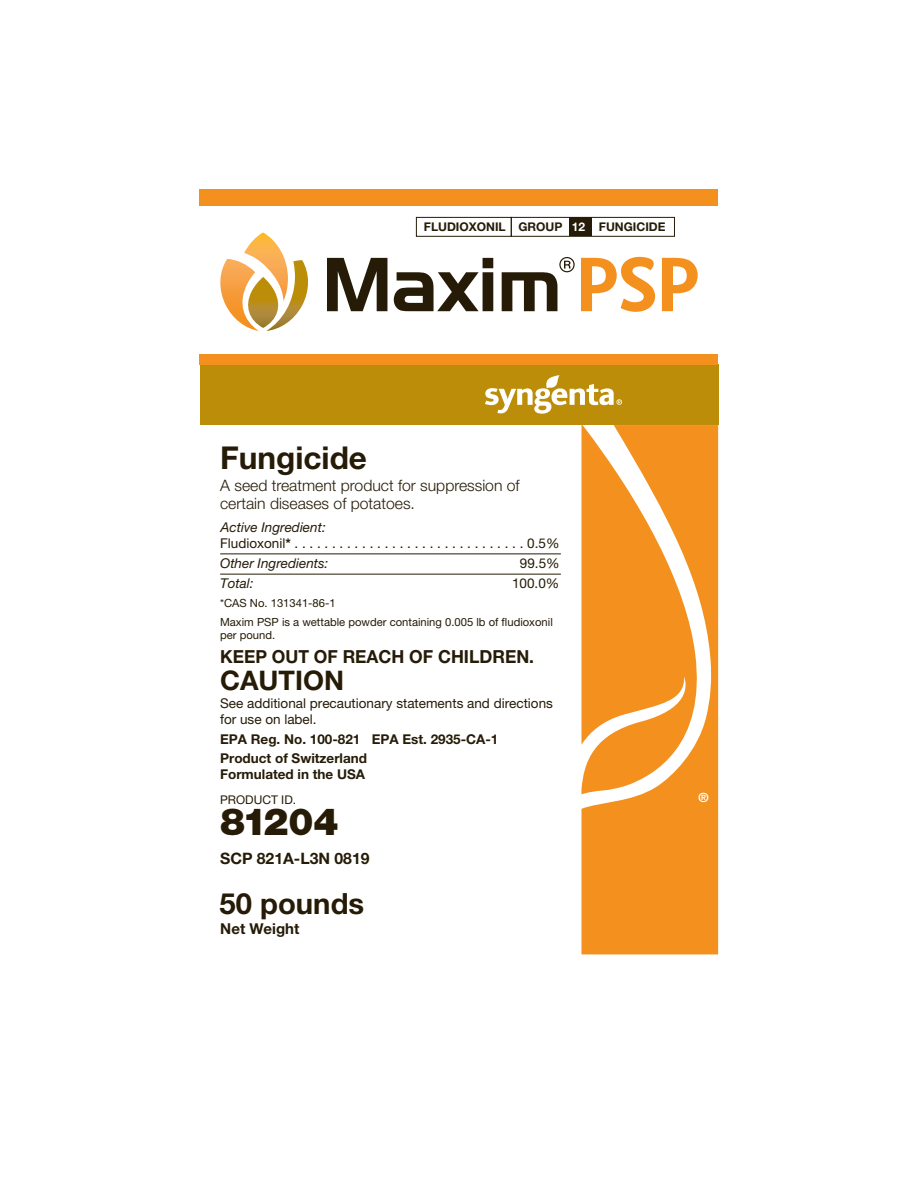
<style>
.page{position:relative;width:918px;height:1188px;background:#fff}
.page>*{position:absolute;margin:0;border:0;box-sizing:border-box;transform-origin:0 0}
.t1{font:900 37.5px "Helvetica Neue LT Pro";letter-spacing:-.04em;color:#251b07}
.t2{font:700 31.5px "Helvetica Neue LT Pro";color:#251b07}
.t3{font:700 29.25px "Helvetica Neue LT Pro";color:#251b07}
.t4{font:700 27px "Helvetica Neue LT Pro";color:#251b07}
.t5{font:700 18px "Helvetica Neue LT Pro";color:#251b07}
.t6{font:300 15.75px/18px "Helvetica Neue LT Pro";color:#251b07}
.t7{font:700 15.75px "Helvetica Neue LT Pro";color:#251b07}
.t8{font:700 15px "Helvetica Neue LT Pro";color:#251b07}
.t9{font:13.5px/15.8px "Helvetica Neue LT Pro";color:#251b07}
.t10{font:700 13.5px/19.5px "Helvetica Neue LT Pro";color:#251b07}
.t11{font:italic 13.5px "Helvetica Neue LT Pro";color:#251b07}
.t12{font:700 12.75px "Helvetica Neue LT Pro";color:#fff}
.t13{font:700 12px "Helvetica Neue LT Pro";color:#251b07}
.t14{font:12px "Helvetica Neue LT Pro";color:#251b07}
.t15{font:11.25px/18.8px "Helvetica Neue LT Pro";color:#251b07}
.s1{color:#fff}
.s2{font-style:italic}
.s3{font-weight:700}
</style>
<div class="page">
<hr style="left:220px;top:554px;width:341px;height:1px;background:#251b07">
<svg style="left:327px;top:258px;width:60px;height:53px"></svg>
<svg style="left:394px;top:258px;width:99px;height:53px"></svg>
<svg style="left:502px;top:257px;width:73px;height:54px"></svg>
<svg style="left:581px;top:257px;width:74px;height:55px"></svg>
<svg style="left:662px;top:258px;width:36px;height:53px"></svg>
<svg style="left:220px;top:232px;width:88px;height:99px"></svg>
<hr style="left:220px;top:574px;width:341px;height:1px;background:#251b07">
<div style="left:511px;top:217px;width:164px;height:20px;border:1px solid #251b07"></div>
<div style="left:569px;top:217px;width:23px;height:19px;background:#251b07"></div>
<div style="left:416px;top:217px;width:96px;height:20px;border:1px solid #251b07"></div>
<div style="left:200px;top:189px;width:518px;height:17px;background:#f4901d"></div>
<svg style="left:581px;top:425px;width:137px;height:529px;background:#f59e3a"></svg>
<div style="left:200px;top:364px;width:518px;height:61px;background:#bc8d09"></div>
<div style="left:200px;top:354px;width:518px;height:10px;background:#f4901d"></div>
<svg style="left:485px;top:375px;width:137px;height:39px"></svg>
<p class="t13" style="left:424px;top:219px;width:243px">FLUDIOXONIL GROUP <span class="s1">12</span> FUNGICIDE</p>
<p class="t2" style="left:220px;top:438px;width:148px">Fungicide</p>
<p class="t6" style="left:220px;top:476px;width:301px">A seed treatment product for suppression of certain diseases of potatoes.</p>
<p class="t9" style="left:220px;top:519px;width:341px"><span class="s2">Active Ingredient:<br></span>Fludioxonil<span class="s3">*</span> . . . . . . . . . . . . . . . . . . . . . . . . . . . . . . . 0.5%</p>
<p class="t11" style="left:220px;top:555px;width:110px">Other Ingredients:</p>
<p class="t9" style="left:520px;top:555px;width:41px">99.5%</p>
<p class="t11" style="left:220px;top:575px;width:35px">Total:</p>
<p class="t9" style="left:512px;top:576px;width:49px">100.0%</p>
<p class="t15" style="left:220px;top:594px;width:334px">*CAS No. 131341-86-1<br>Maxim PSP is a wettable powder containing 0.005 lb of fludioxonil</p>
<p class="t15" style="left:220px;top:626px;width:57px">per pound.</p>
<p class="t5" style="left:220px;top:646px;width:316px">KEEP OUT OF REACH OF CHILDREN.</p>
<p class="t4" style="left:220px;top:664px;width:125px">CAUTION</p>
<p class="t9" style="left:220px;top:695px;width:334px">See additional precautionary statements and directions for use on label.</p>
<p class="t10" style="left:220px;top:729px;width:280px">EPA Reg. No. 100-821 EPA Est. 2935-CA-1<br>Product of Switzerland</p>
<p class="t10" style="left:220px;top:764px;width:146px">Formulated in the USA</p>
<p class="t14" style="left:220px;top:792px;width:78px">PRODUCT ID.</p>
<p class="t1" style="left:220px;top:799px;width:120px">81204</p>
<p class="t7" style="left:220px;top:849px;width:151px">SCP 821A-L3N 0819</p>
<p class="t3" style="left:220px;top:886px;width:146px">50 pounds</p>
<p class="t8" style="left:220px;top:919px;width:81px">Net Weight</p>
<p class="t12" style="left:698px;top:790px;width:12px">®</p>
</div>
